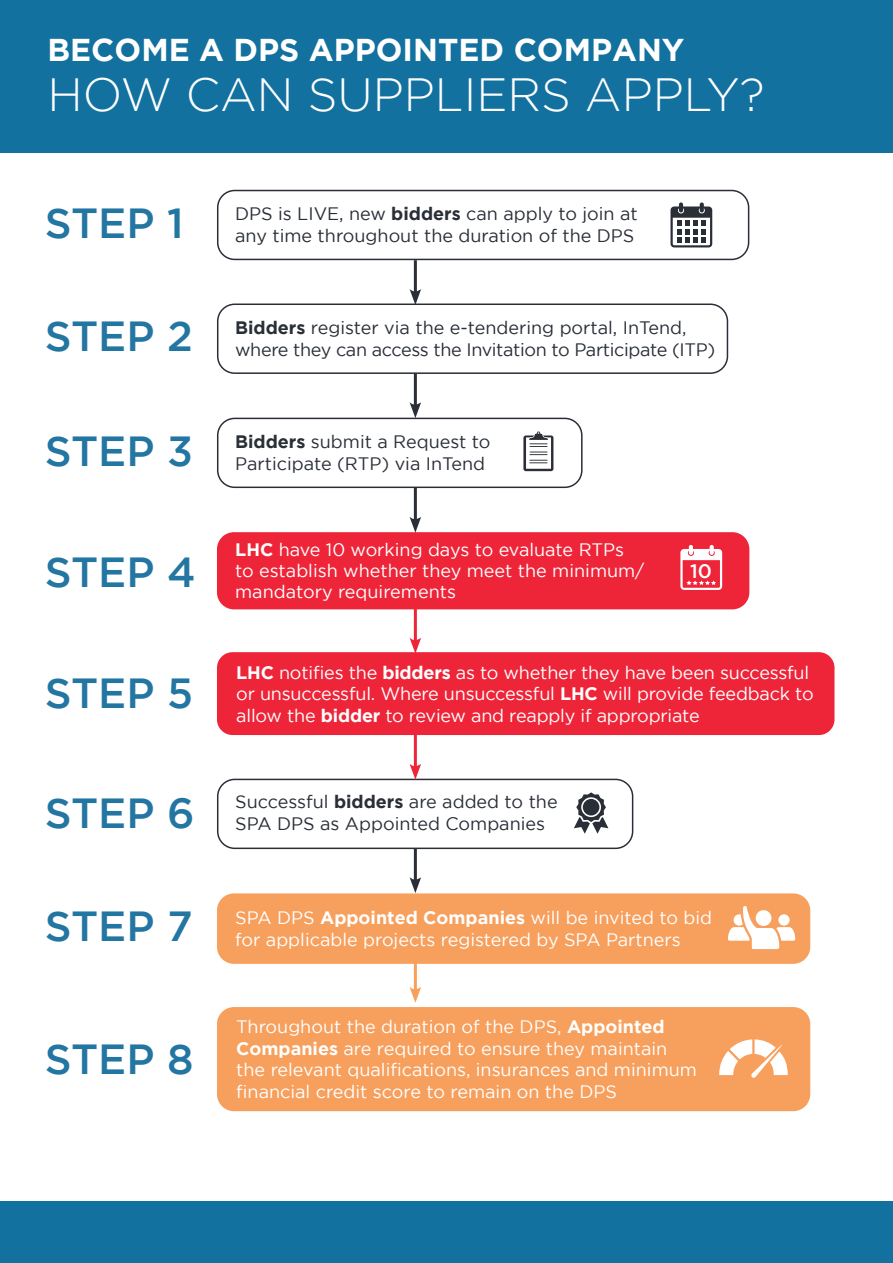
<style>
.page{position:relative;width:893px;height:1263px;background:#fff}
.page>*{position:absolute;margin:0;border:0;box-sizing:border-box;transform-origin:0 0}
.t1{font:300 46.5px "Gotham";color:#fff}
.t2{font:italic 500 42px "Gotham";color:#2476a2}
.t3{font:700 31.5px "Gotham";color:#fff}
.t4{font:italic 500 19.5px "Gotham";color:#fff}
.t5{font:18px/21.6px "Gotham";color:#fff}
.t6{font:18px/21.6px "Gotham";color:#292e37}
.t7{font:18px/21.6px "Gotham";letter-spacing:-.02em;color:#292e37}
.s1{font-weight:700}
</style>
<div class="page">
<div style="left:217px;top:779px;width:416px;height:70px;border:2px solid #292e37;border-radius:17px"></div>
<div style="left:217px;top:893px;width:593px;height:71px;background:#f79f5c;border-radius:17px"></div>
<div style="left:217px;top:418px;width:366px;height:70px;border:2px solid #292e37;border-radius:17px"></div>
<div style="left:217px;top:1007px;width:593px;height:104px;background:#f79f5c;border-radius:17px"></div>
<div style="left:217px;top:190px;width:532px;height:70px;border:2px solid #292e37;border-radius:17px"></div>
<div style="left:217px;top:303px;width:511px;height:71px;border:2px solid #292e37;border-radius:17px"></div>
<div style="left:217px;top:532px;width:532px;height:77px;background:#ee2539;border-radius:17px"></div>
<div style="left:217px;top:652px;width:617px;height:83px;background:#ee2539;border-radius:16px"></div>
<div style="left:523px;top:435px;width:30px;height:36px;background:#292e37;border-radius:2px"></div>
<div style="left:526px;top:437px;width:25px;height:32px;background:#fff"></div>
<svg style="left:528px;top:431px;width:21px;height:32px"></svg>
<svg style="left:574px;top:792px;width:34px;height:42px"></svg>
<hr style="left:689px;top:545px;width:4px;height:10px;background:#fff;border-radius:2px">
<svg style="left:710px;top:545px;width:4px;height:10px"></svg>
<svg style="left:680px;top:549px;width:42px;height:41px"></svg>
<svg style="left:728px;top:906px;width:67px;height:43px"></svg>
<hr style="left:414px;top:488px;width:3px;height:34px;background:#292e37">
<svg style="left:409px;top:517px;width:12px;height:16px"></svg>
<hr style="left:414px;top:260px;width:3px;height:35px;background:#292e37">
<svg style="left:409px;top:289px;width:12px;height:16px"></svg>
<hr style="left:414px;top:373px;width:3px;height:35px;background:#292e37">
<svg style="left:409px;top:402px;width:12px;height:16px"></svg>
<hr style="left:414px;top:735px;width:3px;height:34px;background:#ee2539">
<svg style="left:409px;top:764px;width:12px;height:16px"></svg>
<hr style="left:414px;top:848px;width:3px;height:35px;background:#292e37">
<svg style="left:409px;top:877px;width:12px;height:16px"></svg>
<hr style="left:414px;top:609px;width:3px;height:34px;background:#ee2539">
<svg style="left:409px;top:637px;width:12px;height:16px"></svg>
<hr style="left:414px;top:958px;width:3px;height:34px;background:#f8a05b">
<svg style="left:409px;top:987px;width:12px;height:16px"></svg>
<svg style="left:719px;top:1039px;width:69px;height:39px"></svg>
<svg style="left:679px;top:202px;width:4px;height:10px"></svg>
<svg style="left:700px;top:202px;width:4px;height:10px"></svg>
<svg style="left:670px;top:206px;width:42px;height:41px"></svg>
<div style="left:0;top:0;width:893px;height:153px;background:#13719f"></div>
<div style="left:0;top:1201px;width:893px;height:62px;background:#13719f"></div>
<p class="t3" style="left:47px;top:32px;width:638px">BECOME A DPS APPOINTED COMPANY</p>
<p class="t1" style="left:47px;top:69px;width:719px">HOW CAN SUPPLIERS APPLY?</p>
<p class="t2" style="left:45px;top:199px;width:140px">STEP 1</p>
<p class="t2" style="left:45px;top:312px;width:150px">STEP 2</p>
<p class="t2" style="left:45px;top:428px;width:150px">STEP 3</p>
<p class="t2" style="left:45px;top:548px;width:152px">STEP 4</p>
<p class="t2" style="left:45px;top:670px;width:150px">STEP 5</p>
<p class="t2" style="left:45px;top:789px;width:151px">STEP 6</p>
<p class="t2" style="left:45px;top:902px;width:149px">STEP 7</p>
<p class="t2" style="left:45px;top:1035px;width:150px">STEP 8</p>
<p class="t6" style="left:235px;top:203px;width:404px">DPS is LIVE, new <span class="s1">bidders</span> can apply to join at any time throughout the duration of the DPS</p>
<p class="t7" style="left:235px;top:316px;width:481px"><span class="s1">Bidders</span> register via the e-tendering portal, InTend, where they can access the Invitation to Participate (ITP)</p>
<p class="t6" style="left:235px;top:430px;width:257px"><span class="s1">Bidders</span> submit a Request to</p>
<p class="t6" style="left:235px;top:452px;width:252px">Participate (RTP) via InTend</p>
<p class="t5" style="left:235px;top:538px;width:411px;line-height:21px"><span class="s1">LHC</span> have 10 working days to evaluate RTPs to establish whether they meet the minimum/ mandatory requirements</p>
<p class="t4" style="left:690px;top:560px;width:23px">10</p>
<p class="t5" style="left:236px;top:661px;width:579px"><span class="s1">LHC</span> notifies the <span class="s1">bidders</span> as to whether they have been successful or unsuccessful. Where unsuccessful <span class="s1">LHC</span> will provide feedback to allow the <span class="s1">bidder</span> to review and reapply if appropriate</p>
<p class="t6" style="left:235px;top:791px;width:324px">Successful <span class="s1">bidders</span> are added to the<br>SPA DPS as Appointed Companies</p>
<p class="t5" style="left:235px;top:906px;width:478px">SPA DPS <span class="s1">Appointed Companies</span> will be invited to bid for applicable projects registered by SPA Partners</p>
<p class="t5" style="left:236px;top:1016px;width:433px">Throughout the duration of the DPS, <span class="s1">Appointed<br>Companies</span> are required to ensure they maintain</p>
<p class="t5" style="left:236px;top:1059px;width:462px">the relevant qualifications, insurances and minimum financial credit score to remain on the DPS</p>
</div>
